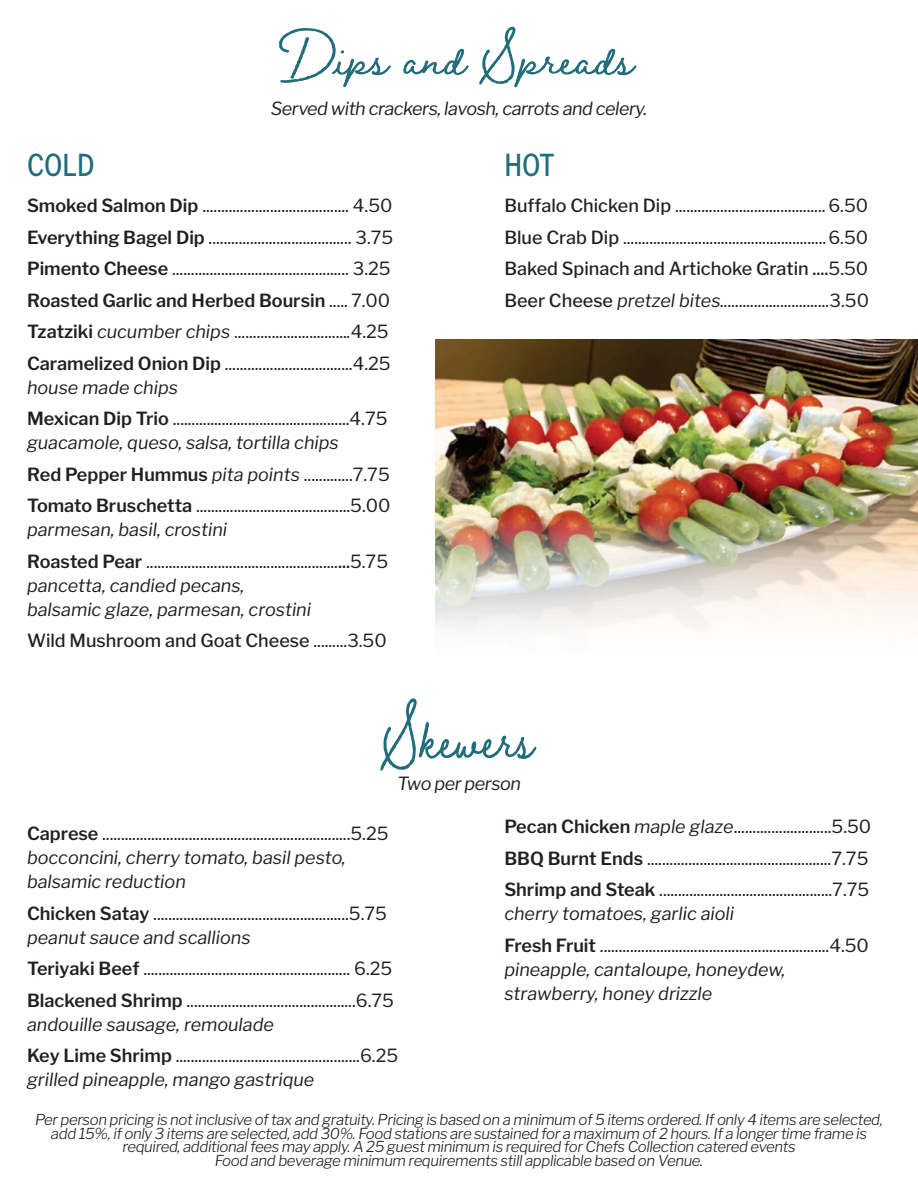
<style>
.page{position:relative;width:918px;height:1188px;background:#fff}
.page>*{position:absolute;margin:0;border:0;box-sizing:border-box;transform-origin:0 0}
.t1{font:700 82.5px "Braisetto";color:#216d7c;scale:.8 1}
.t2{font:700 66px "Braisetto";color:#216d7c}
.t3{font:500 30px "Libre Franklin";color:#216d7c;scale:.8 1}
.t4{font:18px/31.5px "Libre Franklin";color:#231f20}
.t5{font:italic 18px/24px "Libre Franklin";color:#231f20}
.t6{font:italic 18px "Libre Franklin";letter-spacing:-.025em;color:#231f20}
.t7{font:500 18px "Libre Franklin";color:#231f20}
.t8{font:italic 300 15px/13.5px "Libre Franklin";letter-spacing:-.025em;color:#231f20;text-align:center}
.s1{font-weight:600}
.s2{font-style:italic}
.s3{font-weight:500}
.s4{font-weight:400}
</style>
<div class="page">
<img style="left:435px;top:339px;width:483px;height:290px">
<h2 class="t2" style="left:285px;top:17px;width:350px">Dips and Spreads</h2>
<p class="t6" style="left:271px;top:98px;width:378px">Served with crackers, lavosh, carrots and celery.</p>
<h3 class="t3" style="left:27px;top:147px;width:86px">COLD</h3>
<p class="t4" style="left:27px;top:190px;width:368px"><span class="s1">Smoked Salmon Dip</span> ....................................... 4.50<br><span class="s1">Everything Bagel Dip</span> ...................................... 3.75<br><span class="s1">Pimento Cheese</span> ............................................... 3.25<br><span class="s1">Roasted Garlic and Herbed Boursin</span> ..... 7.00<br><span class="s1">Tzatziki</span> <span class="s2">cucumber chips</span> ..............................<span class="s2">.</span>4.25<br><span class="s1">Caramelized Onion Dip</span> ..................................4.25</p>
<p class="t4" style="left:27px;top:371px;width:362px"><span class="s2">house made chips<br></span><span class="s1">Mexican Dip Trio</span> ...............................................4.75</p>
<p class="t4" style="left:27px;top:427px;width:365px"><span class="s2">guacamole, queso, salsa, tortilla chips<br></span><span class="s1">Red Pepper Hummus</span> <span class="s2">pita points</span> .............7.75<br><span class="s1">Tomato Bruschetta</span> .........................................5.00</p>
<p class="t4" style="left:27px;top:514px;width:363px"><span class="s2">parmesan, basil, crostini<br></span><span class="s1">Roasted Pear</span> ...................................................<span class="s3">...</span>5.75</p>
<p class="t5" style="left:27px;top:573px;width:286px">pancetta, candied pecans, balsamic glaze, parmesan, crostini</p>
<p class="t7" style="left:27px;top:630px;width:361px">Wild Mushroom and Goat Cheese <span class="s4">.........3.50</span></p>
<h3 class="t3" style="left:504px;top:147px;width:65px">HOT</h3>
<p class="t4" style="left:504px;top:190px;width:366px;text-align:justify"><span class="s3">Buffalo Chicken Dip</span> ........................................ 6.50<br><span class="s3">Blue Crab Dip</span> ......................................................6.50<br><span class="s3">Baked Spinach and Artichoke Gratin ....</span>5.50<br><span class="s3">Beer Cheese</span> <span class="s2">pretzel bites.............................</span>3.50</p>
<h1 class="t1" style="left:385px;top:686px;width:187px">Skewers</h1>
<p class="t6" style="left:397px;top:773px;width:125px">Two per person</p>
<p class="t4" style="left:504px;top:811px;width:368px"><span class="s1">Pecan Chicken</span> <span class="s2">maple glaze</span>..........................5.50<br><span class="s1">BBQ Burnt Ends</span> .................................................7.75<br><span class="s1">Shrimp and Steak</span> ..............................................7.75</p>
<p class="t4" style="left:504px;top:898px;width:366px"><span class="s2">cherry tomatoes, garlic aioli<br></span><span class="s1">Fresh Fruit</span> .............................................................4.50</p>
<p class="t5" style="left:504px;top:957px;width:283px">pineapple, cantaloupe, honeydew, strawberry, honey drizzle</p>
<p class="t4" style="left:27px;top:822px;width:363px;line-height:24px"><span class="s1">Caprese</span> ..................................................................5.25 <span class="s2">bocconcini, cherry tomato, basil pesto, balsamic reduction</span></p>
<p class="t4" style="left:27px;top:901px;width:362px;line-height:24px"><span class="s1">Chicken Satay</span> ....................................................5.75 <span class="s2">peanut sauce and scallions</span></p>
<p class="t4" style="left:27px;top:953px;width:369px"><span class="s1">Teriyaki Beef</span> ....................................................... 6.25<br><span class="s1">Blackened Shrimp</span> .............................................6.75</p>
<p class="t4" style="left:27px;top:1008px;width:373px"><span class="s2">andouille sausage, remoulade<br></span><span class="s1">Key Lime Shrimp</span> .................................................6.25</p>
<p class="t5" style="left:27px;top:1068px;width:289px">grilled pineapple, mango gastrique</p>
<p class="t8" style="left:35px;top:1113px;width:849px">Per person pricing is not inclusive of tax and gratuity. Pricing is based on a minimum of 5 items ordered. If only 4 items are selected, add 15%, if only 3 items are selected, add 30%. Food stations are sustained for a maximum of 2 hours. If a longer time frame is required, additional fees may apply. A 25 guest minimum is required for Chefs Collection catered events<br>Food and beverage minimum requirements still applicable based on Venue.</p>
</div>
